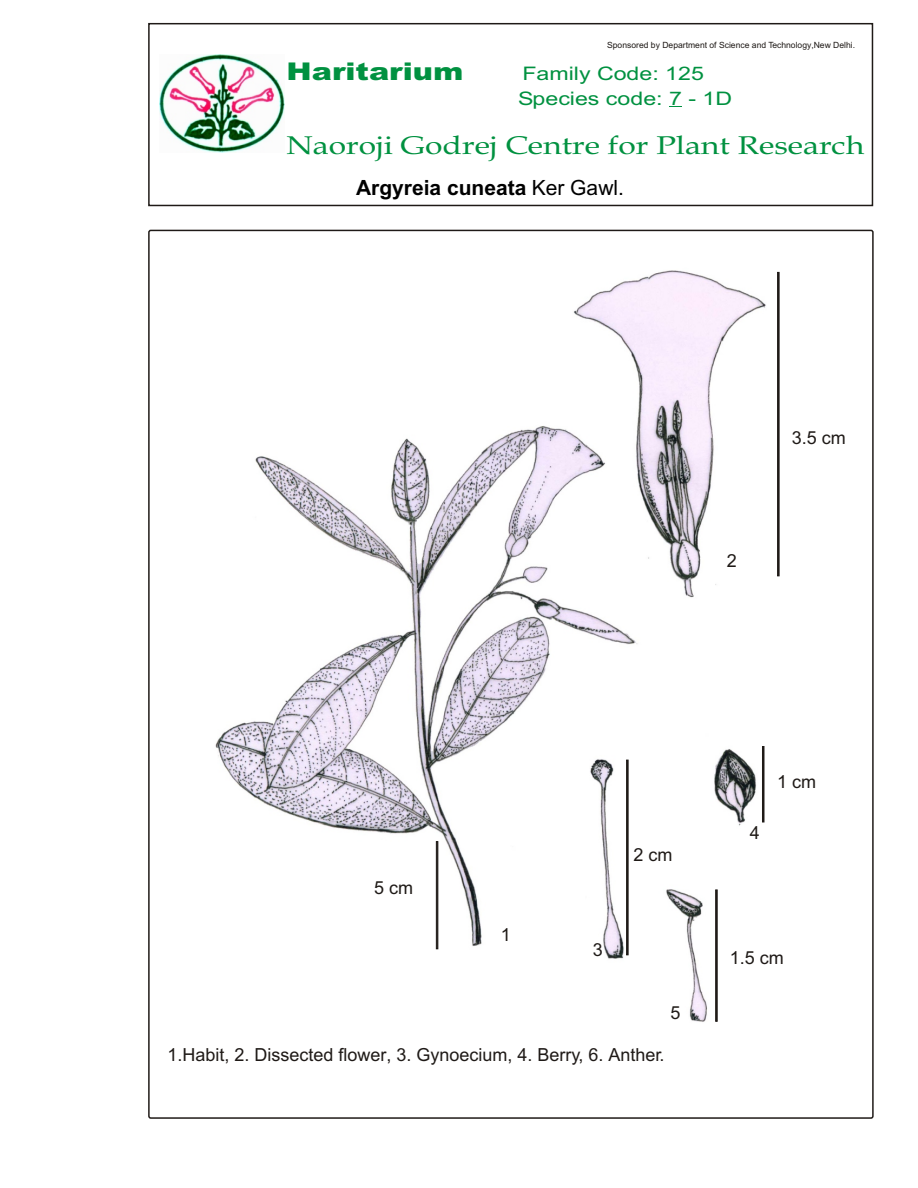
<style>
.page{position:relative;width:918px;height:1188px;background:#fff}
.page>*{position:absolute;margin:0;border:0;box-sizing:border-box;transform-origin:0 0}
.t1{font:25.65px "Book Antiqua";color:#009140;scale:1.24 1}
.t2{font:900 24.45px "Arial";color:#009140;scale:1.24 1}
.t3{font:700 21px "Arial";color:#000}
.t4{font:18.6px/24.5px "Arial";color:#009140;scale:1.24 1}
.t5{font:18px "Arial";color:#1f1a17}
.t6{font:8.55px "Arial";color:#1f1a17}
.s1{font-weight:400}
</style>
<div class="page">
<svg style="left:669px;top:106px;width:13px;height:1px"></svg>
<img style="left:160px;top:55px;width:124px;height:97px">
<div style="left:148px;top:23px;width:725px;height:183px;border:2px solid #1f1a17"></div>
<img style="left:215px;top:270px;width:565px;height:752px">
<div style="left:436px;top:841px;width:2px;height:108px;background:#1f1a17;border:1px solid #1f1a17"></div>
<div style="left:626px;top:760px;width:2px;height:195px;background:#1f1a17;border:1px solid #1f1a17"></div>
<hr style="left:762px;top:746px;width:2px;height:76px;background:#1f1a17">
<hr style="left:716px;top:890px;width:1px;height:131px;background:#1f1a17">
<hr style="left:777px;top:272px;width:2px;height:304px;background:#1f1a17">
<p class="t6" style="left:607px;top:42px;width:250px">Sponsored by Department of Science and Technology,New Delhi.</p>
<h2 class="t2" style="left:287px;top:63px;width:144px">Haritarium</h2>
<p class="t4" style="left:518px;top:63px;width:174px">Family Code: 125<br>Species code: 7 - 1D</p>
<h1 class="t1" style="left:287px;top:136px;width:467px">Naoroji Godrej Centre for Plant Research</h1>
<p class="t3" style="left:356px;top:180px;width:269px">Argyreia cuneata <span class="s1">Ker Gawl.</span></p>
<p class="t5" style="left:727px;top:554px;width:12px">2</p>
<p class="t5" style="left:792px;top:431px;width:56px">3.5 cm</p>
<p class="t5" style="left:374px;top:881px;width:40px">5 cm</p>
<p class="t5" style="left:501px;top:928px;width:12px">1</p>
<p class="t5" style="left:634px;top:848px;width:40px">2 cm</p>
<p class="t5" style="left:593px;top:943px;width:12px">3</p>
<p class="t5" style="left:670px;top:1006px;width:12px">5</p>
<p class="t5" style="left:168px;top:1048px;width:498px">1.Habit, 2. Dissected flower, 3. Gynoecium, 4. Berry, 6. Anther.</p>
<p class="t5" style="left:750px;top:826px;width:12px">4</p>
<p class="t5" style="left:777px;top:775px;width:40px">1 cm</p>
<p class="t5" style="left:730px;top:950px;width:56px">1.5 cm</p>
</div>
